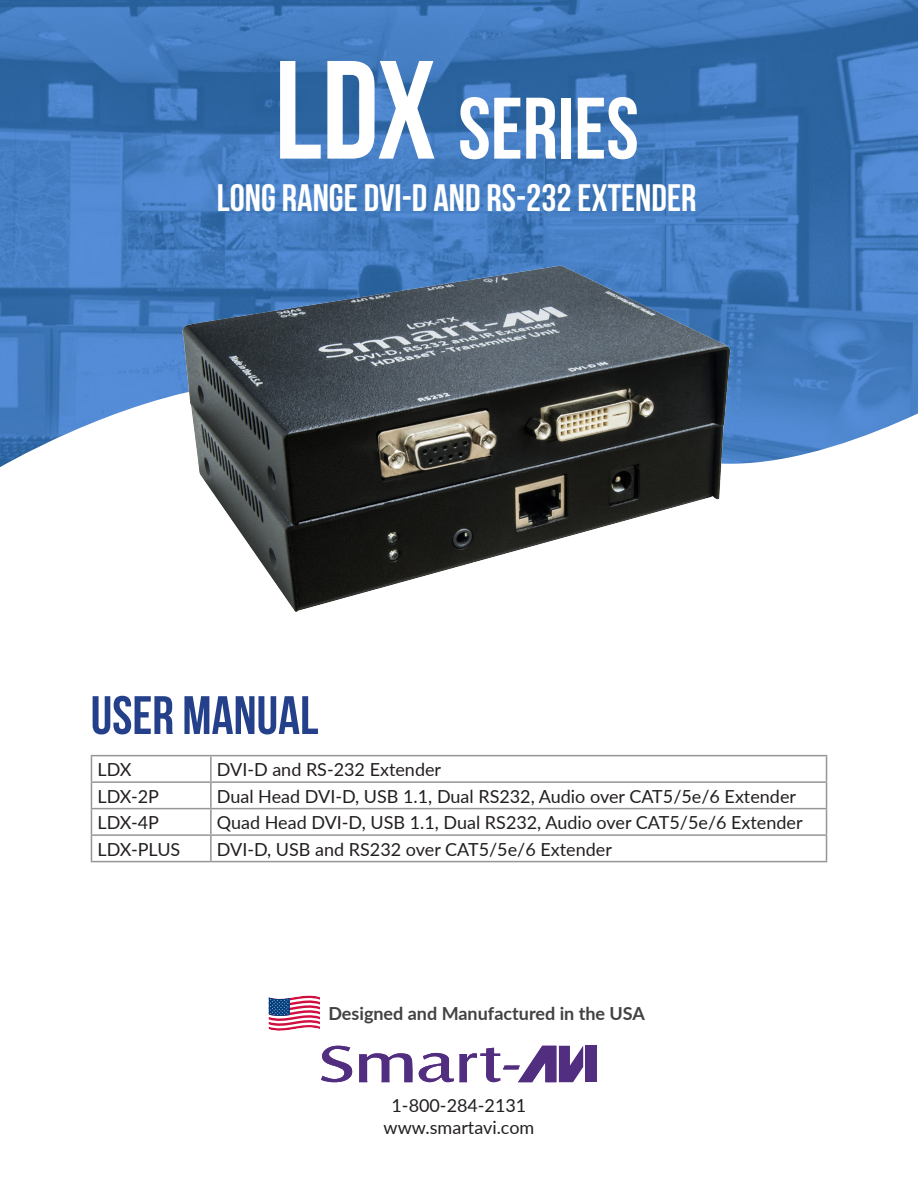
<style>
.page{position:relative;width:918px;height:1188px;background:#fff}
.page>*{position:absolute;margin:0;border:0;box-sizing:border-box;transform-origin:0 0}
.t1{font:700 87px "Bebas Neue";color:#fff}
.t2{font:700 54px "Bebas Neue";color:#24408a}
.t3{font:700 38.1px "Bebas Neue";color:#fff}
.t4{font:18px "Lato";color:#231f20}
.t5{font:700 18px "Lato";color:#414243}
.s1{font-size:139.5px}
</style>
<div class="page">
<img style="left:0;top:0;width:918px;height:467px">
<hr style="left:91px;top:755px;width:120px;height:1px;background:#969696">
<hr style="left:211px;top:755px;width:616px;height:1px;background:#969696">
<hr style="left:210px;top:756px;width:2px;height:25px;background:#969696">
<hr style="left:91px;top:781px;width:120px;height:2px;background:#969696">
<hr style="left:211px;top:781px;width:616px;height:2px;background:#969696">
<hr style="left:210px;top:783px;width:2px;height:25px;background:#969696">
<hr style="left:91px;top:808px;width:120px;height:1px;background:#969696">
<hr style="left:211px;top:808px;width:616px;height:1px;background:#969696">
<hr style="left:210px;top:809px;width:2px;height:25px;background:#969696">
<hr style="left:91px;top:834px;width:120px;height:2px;background:#969696">
<svg style="left:91px;top:756px;width:1px;height:105px"></svg>
<hr style="left:211px;top:834px;width:616px;height:2px;background:#969696">
<hr style="left:210px;top:836px;width:2px;height:25px;background:#969696">
<svg style="left:826px;top:756px;width:1px;height:105px"></svg>
<hr style="left:91px;top:861px;width:120px;height:1px;background:#969696">
<hr style="left:211px;top:861px;width:616px;height:1px;background:#969696">
<svg style="left:269px;top:996px;width:51px;height:35px"></svg>
<div style="left:586px;top:1046px;width:11px;height:36px;background:#522e81"></div>
<svg style="left:321px;top:1046px;width:32px;height:36px"></svg>
<svg style="left:359px;top:1053px;width:54px;height:29px"></svg>
<svg style="left:419px;top:1046px;width:164px;height:36px"></svg>
<img style="left:167px;top:248px;width:584px;height:364px">
<p class="t1" style="left:275px;top:81px;width:366px"><span class="s1">LDX</span> SERIES</p>
<p class="t3" style="left:217px;top:177px;width:481px">LONG RANGE DVI-D AND RS-232 EXTENDER</p>
<p class="t2" style="left:91px;top:686px;width:229px">USER MANUAL</p>
<p class="t4" style="left:97px;top:757px;width:36px">LDX</p>
<p class="t4" style="left:217px;top:757px;width:226px">DVI-D and RS-232 Extender</p>
<p class="t4" style="left:97px;top:783px;width:63px">LDX-2P</p>
<p class="t4" style="left:217px;top:783px;width:581px">Dual Head DVI-D, USB 1.1, Dual RS232, Audio over CAT5/5e/6 Extender</p>
<p class="t4" style="left:97px;top:810px;width:63px">LDX-4P</p>
<p class="t4" style="left:217px;top:810px;width:587px">Quad Head DVI-D, USB 1.1, Dual RS232, Audio over CAT5/5e/6 Extender</p>
<p class="t4" style="left:97px;top:836px;width:84px">LDX-PLUS</p>
<p class="t4" style="left:217px;top:836px;width:397px">DVI-D, USB and RS232 over CAT5/5e/6 Extender</p>
<p class="t5" style="left:328px;top:1001px;width:318px">Designed and Manufactured in the USA</p>
<p class="t4" style="left:392px;top:1093px;width:136px">1-800-284-2131</p>
<p class="t4" style="left:384px;top:1115px;width:152px">www.smartavi.com</p>
</div>
